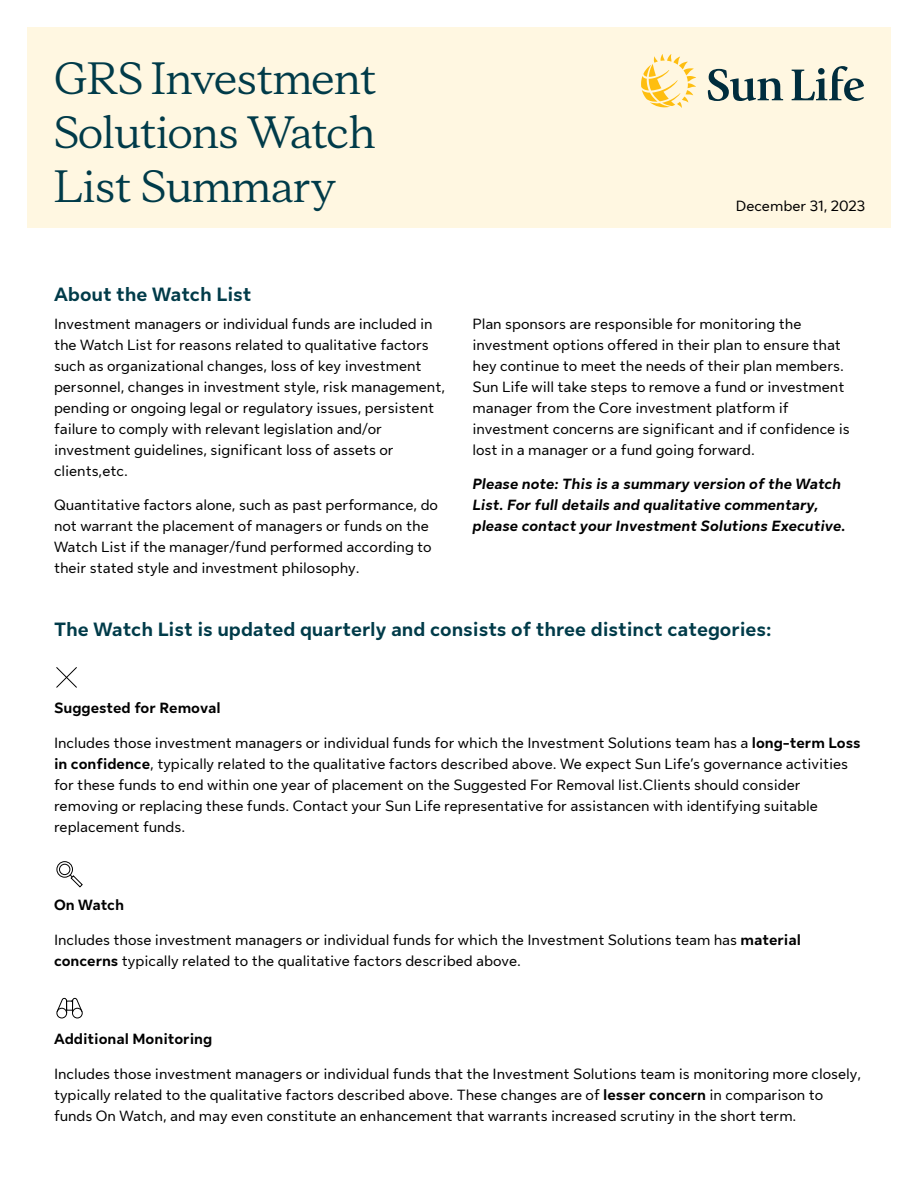
<style>
.page{position:relative;width:918px;height:1188px;background:#fff}
.page>*{position:absolute;margin:0;border:0;box-sizing:border-box;transform-origin:0 0}
.t1{font:45px/54px "Sun Life New Display";color:#003b49;text-align:justify}
.t2{font:700 19.5px "Sun Life New Text";color:#003b49}
.t3{font:15px/21px "Sun Life New Text";color:#000}
.t4{font:italic 700 15px/21px "Sun Life New Text";color:#000}
.t5{font:700 15px "Sun Life New Text";color:#000}
.s1{font-weight:700}
</style>
<div class="page">
<div style="left:27px;top:27px;width:864px;height:201px;background:#fff7e1"></div>
<svg style="left:708px;top:69px;width:75px;height:32px"></svg>
<svg style="left:792px;top:66px;width:72px;height:35px"></svg>
<svg style="left:641px;top:54px;width:55px;height:54px"></svg>
<svg style="left:56px;top:667px;width:21px;height:21px"></svg>
<svg style="left:69px;top:874px;width:14px;height:14px"></svg>
<div style="left:57px;top:861px;width:16px;height:17px;border:1px solid #000;border-radius:50%"></div>
<div style="left:59px;top:864px;width:11px;height:11px;border:1px solid #000;border-radius:50%"></div>
<div style="left:57px;top:1008px;width:10px;height:10px;border:1px solid #000;border-radius:50%"></div>
<div style="left:72px;top:1008px;width:11px;height:10px;border:1px solid #000;border-radius:50%"></div>
<svg style="left:56px;top:997px;width:27px;height:17px"></svg>
<h1 class="t1" style="left:54px;top:50px;width:324px">GRS Investment Solutions Watch List Summary</h1>
<p class="t3" style="left:736px;top:195px;width:131px">December 31, 2023</p>
<h2 class="t2" style="left:54px;top:281px;width:199px">About the Watch List</h2>
<p class="t3" style="left:54px;top:312px;width:393px">Investment managers or individual funds are included in the Watch List for reasons related to qualitative factors such as organizational changes, loss of key investment personnel, changes in investment style, risk management, pending or ongoing legal or regulatory issues, persistent failure to comply with relevant legislation and/or investment guidelines, significant loss of assets or clients,etc.</p>
<p class="t3" style="left:54px;top:494px;width:386px">Quantitative factors alone, such as past performance, do not warrant the placement of managers or funds on the Watch List if the manager/fund performed according to their stated style and investment philosophy.</p>
<p class="t3" style="left:472px;top:312px;width:379px">Plan sponsors are responsible for monitoring the investment options offered in their plan to ensure that hey continue to meet the needs of their plan members.<br>Sun Life will take steps to remove a fund or investment manager from the Core investment platform if investment concerns are significant and if confidence is lost in a manager or a fund going forward.</p>
<p class="t4" style="left:472px;top:473px;width:375px">Please note: This is a summary version of the Watch<br>List. For full details and qualitative commentary, please contact your Investment Solutions Executive.</p>
<h2 class="t2" style="left:54px;top:615px;width:719px">The Watch List is updated quarterly and consists of three distinct categories:</h2>
<p class="t5" style="left:54px;top:698px;width:168px">Suggested for Removal</p>
<p class="t3" style="left:54px;top:731px;width:808px">Includes those investment managers or individual funds for which the Investment Solutions team has a <span class="s1">long-term Loss in confidence</span>, typically related to the qualitative factors described above. We expect Sun Life’s governance activities for these funds to end within one year of placement on the Suggested For Removal list.Clients should consider removing or replacing these funds. Contact your Sun Life representative for assistancen with identifying suitable replacement funds.</p>
<p class="t5" style="left:54px;top:894px;width:72px">On Watch</p>
<p class="t3" style="left:54px;top:928px;width:748px">Includes those investment managers or individual funds for which the Investment Solutions team has <span class="s1">material concerns</span> typically related to the qualitative factors described above.</p>
<p class="t5" style="left:54px;top:1028px;width:160px">Additional Monitoring</p>
<p class="t3" style="left:54px;top:1062px;width:809px">Includes those investment managers or individual funds that the Investment Solutions team is monitoring more closely, typically related to the qualitative factors described above. These changes are of <span class="s1">lesser concern</span> in comparison to funds On Watch, and may even constitute an enhancement that warrants increased scrutiny in the short term.</p>
</div>
